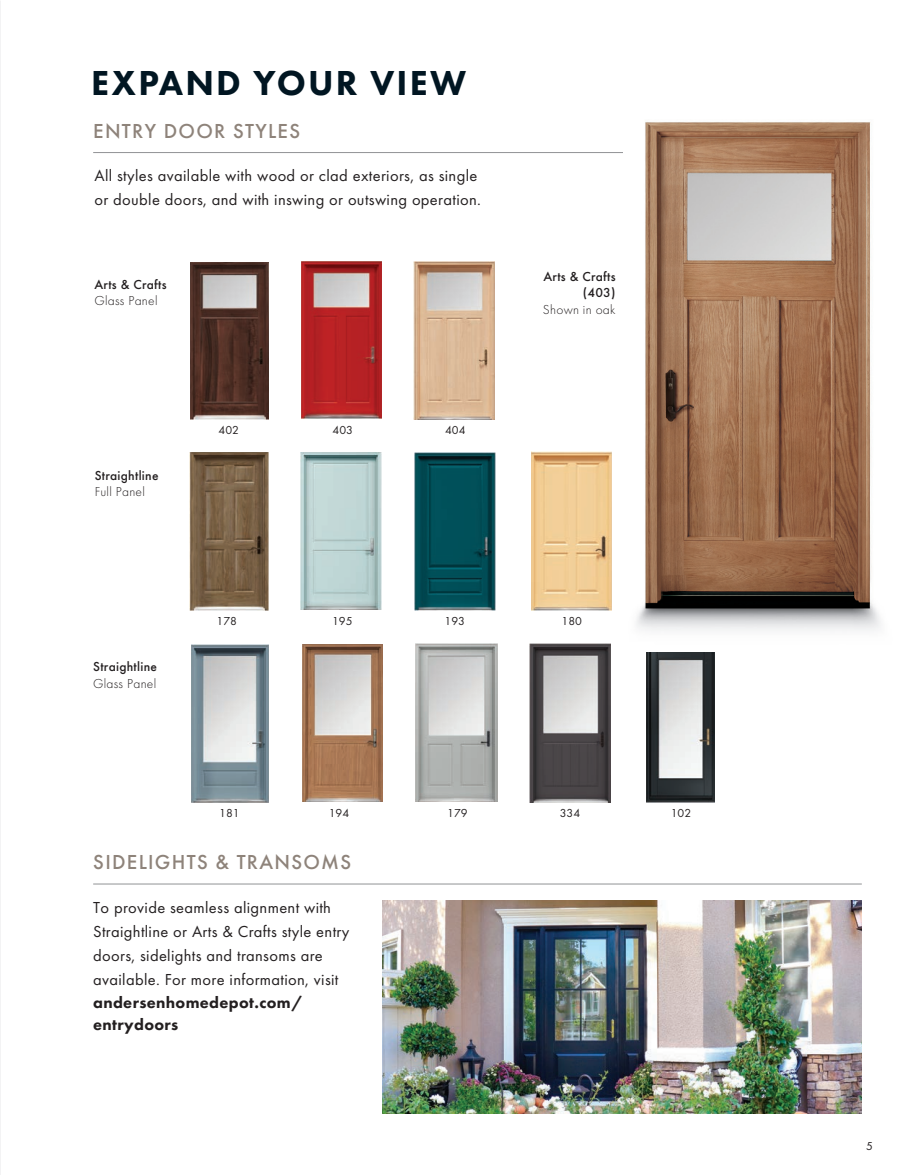
<style>
.page{position:relative;width:918px;height:1175px;background:#fff}
.page>*{position:absolute;margin:0;border:0;box-sizing:border-box;transform-origin:0 0}
.t1{font:800 36px "Futura PT";letter-spacing:.06em;color:#011622}
.t2{font:500 21px "Futura PT";letter-spacing:.06em;color:#8e837a}
.t3{font:16.5px/24px "Futura PT";letter-spacing:.02em;color:#231f20}
.t4{font:800 16.5px/22.5px "Futura PT";letter-spacing:.02em;color:#231f20}
.t5{font:500 13.5px/16.5px "Futura PT";letter-spacing:.02em;color:#231f20}
.t6{font:300 13.5px "Futura PT";letter-spacing:.02em;color:#231f20}
.t7{font:12px "Futura PT";color:#231f20}
.s1{font-weight:300}
</style>
<div class="page">
<img style="left:0;top:0;width:1px;height:1174px">
<hr style="left:93px;top:883px;width:769px;height:1px;background:#919295">
<hr style="left:93px;top:152px;width:767px;height:1px;background:#919295">
<img style="left:190px;top:452px;width:78px;height:158px">
<img style="left:191px;top:262px;width:78px;height:157px">
<img style="left:302px;top:261px;width:79px;height:157px">
<img style="left:414px;top:261px;width:81px;height:158px">
<img style="left:301px;top:452px;width:80px;height:157px">
<img style="left:646px;top:652px;width:69px;height:150px">
<img style="left:530px;top:643px;width:81px;height:159px">
<img style="left:415px;top:643px;width:83px;height:158px">
<img style="left:302px;top:644px;width:81px;height:157px">
<img style="left:191px;top:644px;width:78px;height:158px">
<img style="left:383px;top:900px;width:479px;height:213px">
<img style="left:415px;top:453px;width:80px;height:157px">
<img style="left:531px;top:451px;width:81px;height:159px">
<img style="left:624px;top:124px;width:257px;height:507px">
<p class="t1" style="left:91px;top:60px;width:376px">EXPAND YOUR VIEW</p>
<p class="t2" style="left:93px;top:118px;width:208px">ENTRY DOOR STYLES</p>
<p class="t3" style="left:94px;top:163px;width:388px">All styles available with wood or clad exteriors, as single or double doors, and with inswing or outswing operation.</p>
<p class="t5" style="left:94px;top:276px;width:74px">Arts &amp; Crafts<br><span class="s1">Glass Panel</span></p>
<p class="t5" style="left:95px;top:467px;width:65px">Straightline<br><span class="s1">Full Panel</span></p>
<p class="t7" style="left:219px;top:423px;width:22px">402</p>
<p class="t7" style="left:333px;top:423px;width:22px">403</p>
<p class="t7" style="left:445px;top:423px;width:22px">404</p>
<p class="t5" style="left:543px;top:268px;width:74px;text-align:right">Arts &amp; Crafts (403)</p>
<p class="t6" style="left:543px;top:301px;width:74px">Shown in oak</p>
<p class="t5" style="left:93px;top:658px;width:65px">Straightline<br><span class="s1">Glass Panel</span></p>
<p class="t7" style="left:217px;top:614px;width:22px">178</p>
<p class="t7" style="left:332px;top:614px;width:22px">195</p>
<p class="t7" style="left:445px;top:614px;width:22px">193</p>
<p class="t7" style="left:562px;top:614px;width:22px">180</p>
<p class="t7" style="left:219px;top:806px;width:22px">181</p>
<p class="t7" style="left:329px;top:806px;width:22px">194</p>
<p class="t7" style="left:447px;top:806px;width:22px">179</p>
<p class="t7" style="left:560px;top:806px;width:22px">334</p>
<p class="t7" style="left:671px;top:806px;width:22px">102</p>
<p class="t2" style="left:93px;top:849px;width:260px">SIDELIGHTS &amp; TRANSOMS</p>
<p class="t3" style="left:93px;top:895px;width:258px">To provide seamless alignment with Straightline or Arts &amp; Crafts style entry doors, sidelights and transoms are available. For more information, visit</p>
<p class="t4" style="left:93px;top:990px;width:211px">andersenhomedepot.com/ entrydoors</p>
<p class="t7" style="left:866px;top:1138px;width:8px">5</p>
</div>
